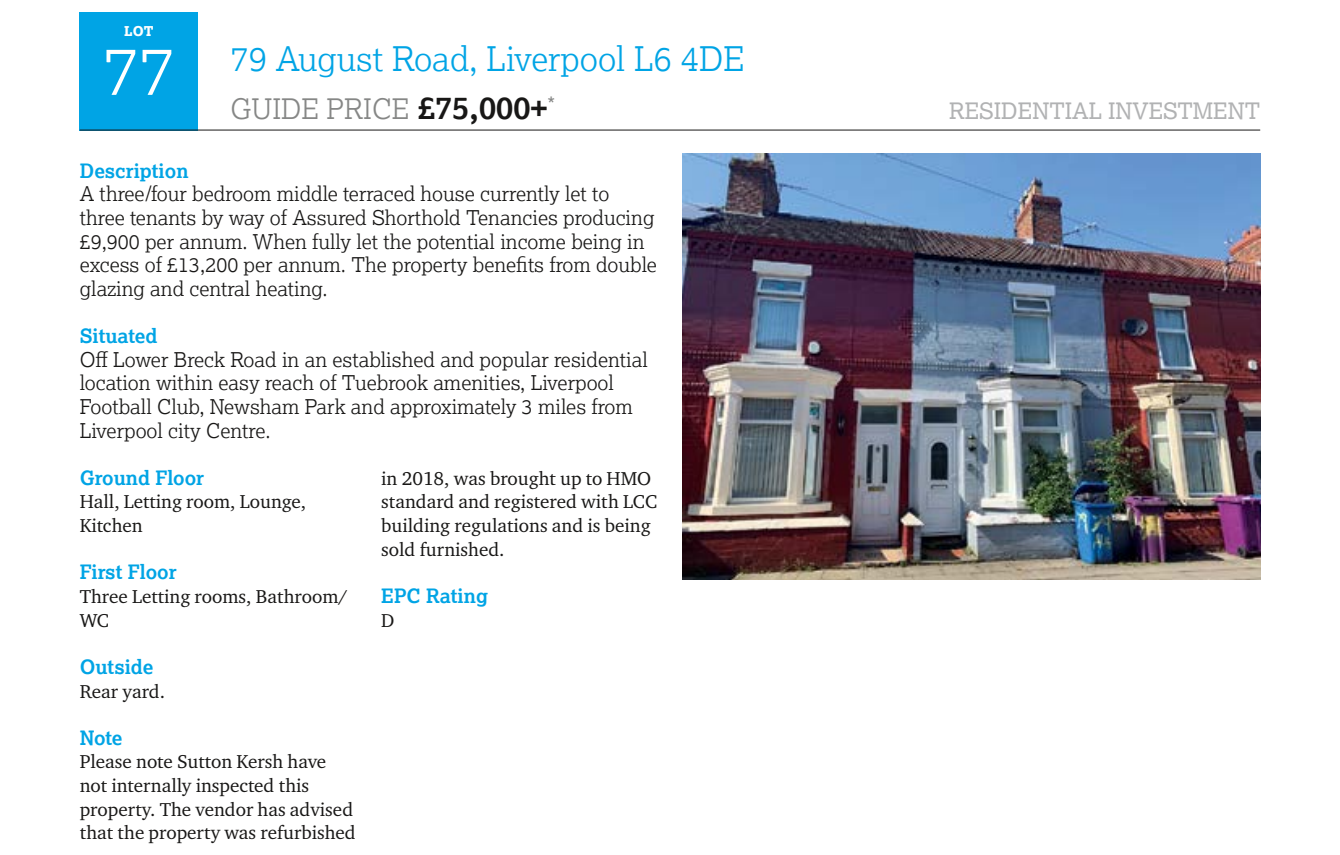
<style>
.page{position:relative;width:1340px;height:855px;background:#fff}
.page>*{position:absolute;margin:0;border:0;box-sizing:border-box;transform-origin:0 0}
.t1{font:300 67.5px "Lexia";color:#fff}
.t2{font:300 33.75px "Lexia";color:#00a4e5}
.t3{font:300 28.12px "Lexia";color:#868786}
.t4{font:22.5px "Lexia";color:#b1b2b3}
.t5{font:300 20.25px/23.6px "Lexia";color:#181716}
.t6{font:700 19.8px "Lexia";color:#00a4e5}
.t7{font:19.12px/23.6px "Charter ITC Pro";color:#181716}
.t8{font:800 13.5px "Lexia";color:#fff}
.s1{font-weight:700;font-size:31.5px;color:#181716}
</style>
<div class="page">
<div style="left:80px;top:12px;width:118px;height:118px;background:#00a4e5"></div>
<hr style="left:80px;top:130px;width:1180px;height:1px;background:#181716">
<img style="left:682px;top:154px;width:578px;height:425px">
<p class="t8" style="left:124px;top:22px;width:31px">LOT</p>
<h1 class="t1" style="left:102px;top:28px;width:74px">77</h1>
<h2 class="t2" style="left:230px;top:38px;width:515px">79 August Road, Liverpool L6 4DE</h2>
<h3 class="t3" style="left:230px;top:91px;width:326px">GUIDE PRICE <span class="s1">£75,000+</span><sup>*</sup></h3>
<p class="t4" style="left:949px;top:96px;width:313px">RESIDENTIAL INVESTMENT</p>
<p class="t6" style="left:80px;top:158px;width:110px">Description</p>
<p class="t5" style="left:80px;top:181px;width:578px">A three/four bedroom middle terraced house currently let to three tenants by way of Assured Shorthold Tenancies producing £9,900 per annum. When fully let the potential income being in excess of £13,200 per annum. The property benefits from double glazing and central heating.</p>
<p class="t6" style="left:80px;top:323px;width:79px">Situated</p>
<p class="t5" style="left:80px;top:347px;width:569px">Off Lower Breck Road in an established and popular residential location within easy reach of Tuebrook amenities, Liverpool Football Club, Newsham Park and approximately 3 miles from Liverpool city Centre.</p>
<p class="t6" style="left:80px;top:465px;width:126px">Ground Floor</p>
<p class="t7" style="left:80px;top:490px;width:228px">Hall, Letting room, Lounge,<br>Kitchen</p>
<p class="t6" style="left:80px;top:559px;width:98px">First Floor</p>
<p class="t7" style="left:80px;top:584px;width:269px">Three Letting rooms, Bathroom/<br>WC</p>
<p class="t6" style="left:80px;top:654px;width:75px">Outside</p>
<p class="t7" style="left:80px;top:679px;width:87px">Rear yard.</p>
<p class="t6" style="left:80px;top:725px;width:44px">Note</p>
<p class="t7" style="left:80px;top:749px;width:277px">Please note Sutton Kersh have not internally inspected this property. The vendor has advised that the property was refurbished</p>
<p class="t7" style="left:381px;top:466px;width:277px">in 2018, was brought up to HMO standard and registered with LCC building regulations and is being sold furnished.</p>
<p class="t6" style="left:381px;top:583px;width:108px">EPC Rating</p>
<p class="t7" style="left:381px;top:608px;width:15px">D</p>
</div>
